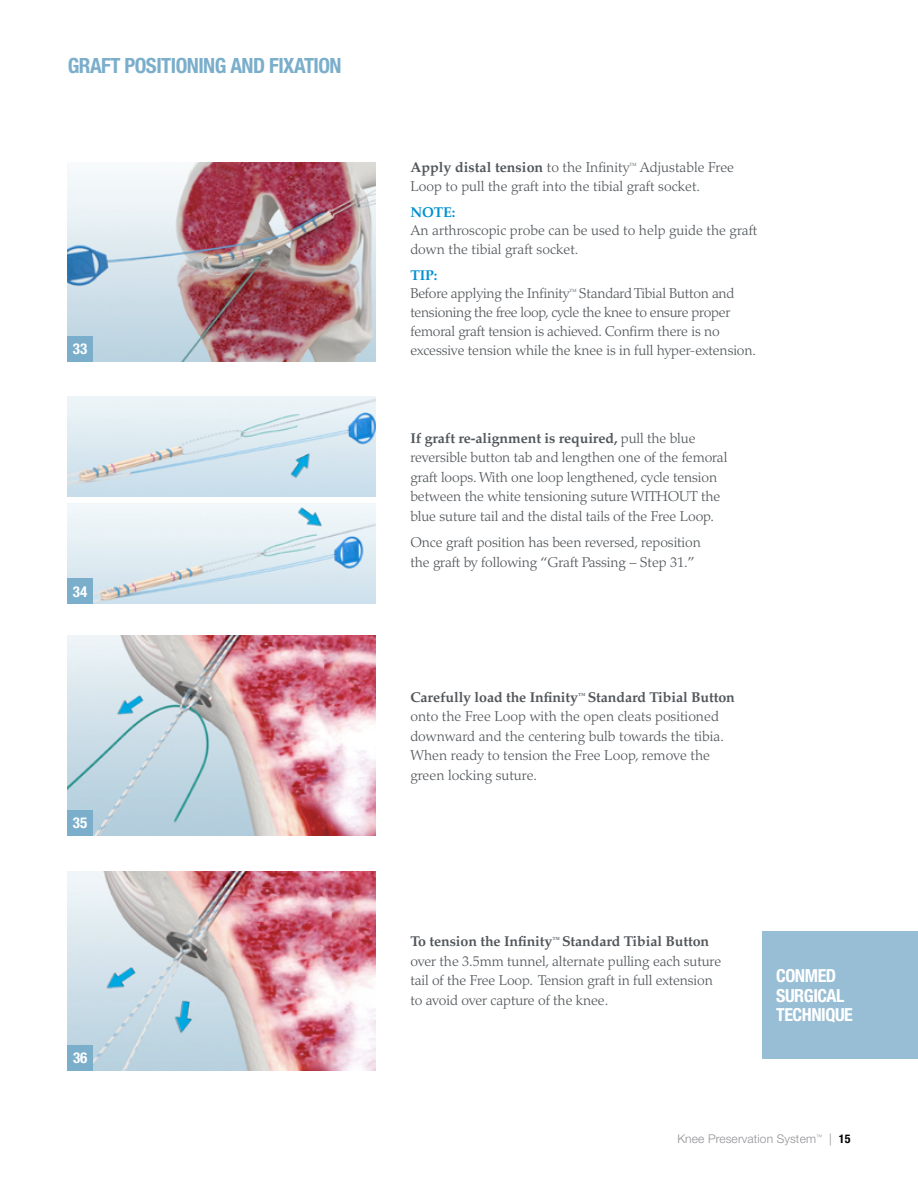
<style>
.page{position:relative;width:918px;height:1188px;background:#fff}
.page>*{position:absolute;margin:0;border:0;box-sizing:border-box;transform-origin:0 0}
.t1{font:700 condensed 21px "Helvetica Neue LT Std";letter-spacing:-.025em;color:#7aaecb}
.t2{font:700 condensed 18px/19.5px "Helvetica Neue LT Std";letter-spacing:-.025em;color:#fff}
.t3{font:700 condensed 15px "Helvetica Neue LT Std";color:#fff}
.t4{font:300 14.25px/19.5px "Palatino LT Std";letter-spacing:-.01em;color:#52575b}
.t5{font:700 14.25px "Palatino LT Std";color:#0090d0}
.t6{font:300 12px "Helvetica Neue LT Std";letter-spacing:.01em;color:#919195}
.s1{font-weight:700}
.s2{font-weight:700;color:#0090d0}
.s3{font-weight:400}
.s4{font-weight:700;font-stretch:condensed;color:#000}
</style>
<div class="page">
<div style="left:763px;top:932px;width:155px;height:127px;background:#98bed5"></div>
<img style="left:68px;top:397px;width:307px;height:99px">
<img style="left:68px;top:504px;width:307px;height:100px">
<div style="left:68px;top:578px;width:25px;height:26px;background:#7aaecb"></div>
<img style="left:68px;top:636px;width:307px;height:200px">
<div style="left:68px;top:810px;width:25px;height:26px;background:#7aaecb"></div>
<img style="left:68px;top:162px;width:307px;height:200px">
<div style="left:68px;top:336px;width:25px;height:26px;background:#7aaecb"></div>
<img style="left:68px;top:871px;width:307px;height:200px">
<div style="left:68px;top:1045px;width:25px;height:26px;background:#7aaecb"></div>
<h1 class="t1" style="left:68px;top:53px;width:275px">GRAFT POSITIONING AND FIXATION</h1>
<p class="t3" style="left:73px;top:340px;width:16px">33</p>
<p class="t3" style="left:73px;top:582px;width:16px">34</p>
<p class="t3" style="left:73px;top:814px;width:16px">35</p>
<p class="t3" style="left:73px;top:1049px;width:16px">36</p>
<p class="t4" style="left:410px;top:158px;width:325px;line-height:18.8px"><span class="s1">Apply distal tension</span> to the Infinity<sup>™</sup> Adjustable Free<br>Loop to pull the graft into the tibial graft socket.</p>
<p class="t5" style="left:410px;top:203px;width:47px">NOTE:</p>
<p class="t4" style="left:410px;top:221px;width:349px;line-height:18.8px">An arthroscopic probe can be used to help guide the graft down the tibial graft socket.</p>
<p class="t4" style="left:410px;top:266px;width:347px;line-height:18.8px"><span class="s2">TIP:<br></span>Before applying the Infinity<sup>™</sup> Standard Tibial Button and tensioning the free loop, cycle the knee to ensure proper femoral graft tension is achieved. Confirm there is no excessive tension while the knee is in full hyper-extension.</p>
<p class="t4" style="left:410px;top:428px;width:318px"><span class="s1">If graft re-alignment is required,</span> pull the blue reversible button tab and lengthen one of the femoral graft loops. With one loop lengthened, cycle tension between the white tensioning suture WITHOUT the blue suture tail and the distal tails of the Free Loop.</p>
<p class="t4" style="left:410px;top:533px;width:292px">Once graft position has been reversed, reposition the graft by following <span class="s3">“</span>Graft Passing – Step 31.<span class="s3">”</span></p>
<p class="t4" style="left:410px;top:688px;width:326px"><span class="s1">Carefully load the Infinity</span><sup>™</sup> <span class="s1">Standard Tibial Button </span>onto the Free Loop with the open cleats positioned downward and the centering bulb towards the tibia.<br>When ready to tension the Free Loop, remove the green locking suture.</p>
<p class="t4" style="left:410px;top:932px;width:312px"><span class="s1">To tension the Infinity</span><sup>™</sup> <span class="s1">Standard Tibial Button </span>over the 3.5mm tunnel, alternate pulling each suture tail of the Free Loop. Tension graft in full extension to avoid over capture of the knee.</p>
<p class="t2" style="left:776px;top:966px;width:78px">CONMED<br>SURGICAL<br>TECHNIQUE</p>
<p class="t6" style="left:677px;top:1131px;width:175px">Knee Preservation System<sup>™</sup> | <span class="s4">15</span></p>
</div>
